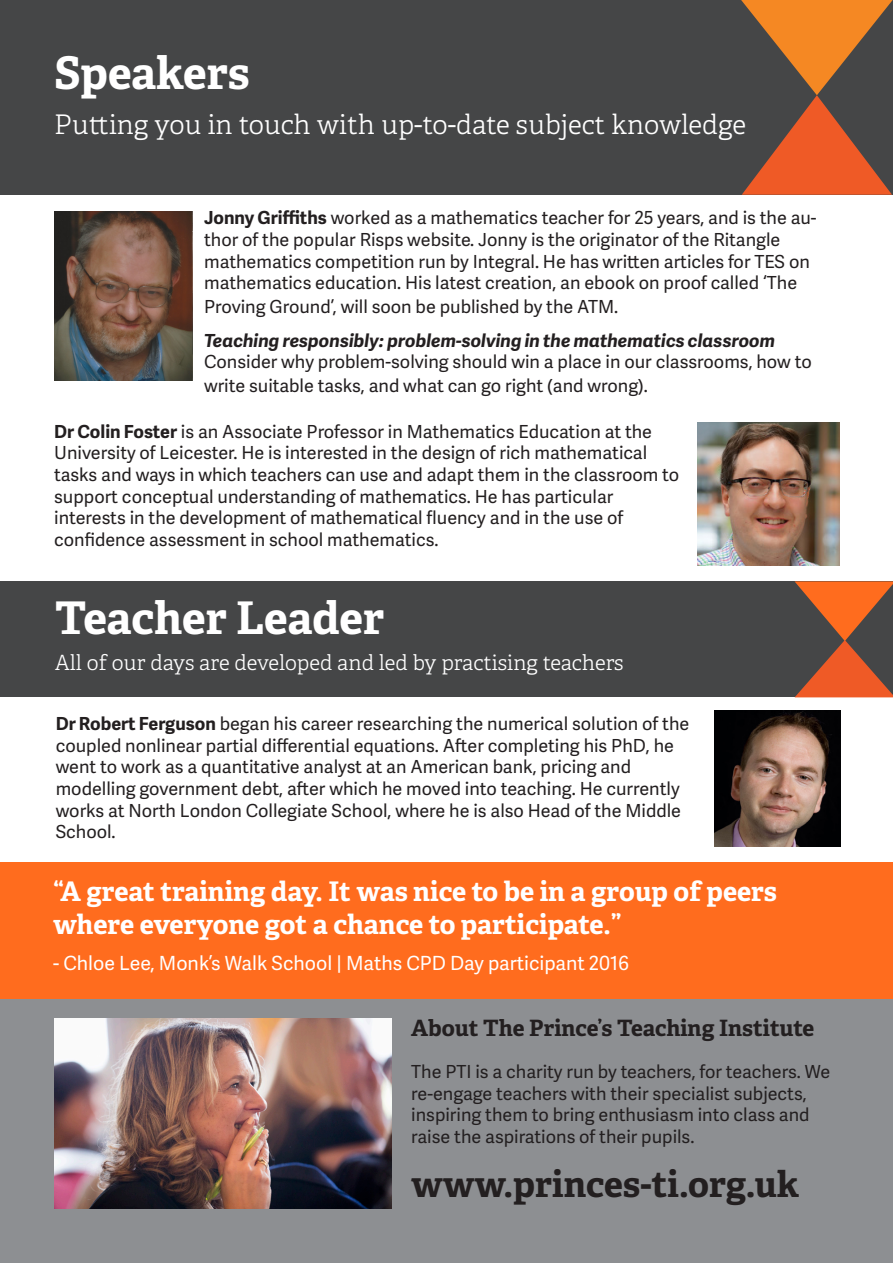
<style>
.page{position:relative;width:893px;height:1263px;background:#fff}
.page>*{position:absolute;margin:0;border:0;box-sizing:border-box;transform-origin:0 0}
.t1{font:700 45px "Adelle";letter-spacing:-.005em;color:#fff}
.t2{font:700 36px "Adelle";color:#231f20}
.t3{font:700 27px/32.4px "Adelle";color:#fff}
.t4{font:300 27px "Adelle";color:#fff}
.t5{font:700 22.5px "Adelle";color:#231f20}
.t6{font:300 21px "Adelle";color:#fff}
.t7{font:19.5px "Adelle Sans";color:#fff}
.t8{font:18px/21.6px "Adelle Sans";color:#231f20}
.t9{font:italic 700 18px "Adelle Sans";color:#231f20}
.s1{font-weight:700}
</style>
<div class="page">
<div style="left:0;top:0;width:893px;height:195px;background:#454647"></div>
<svg style="left:741px;top:0;width:152px;height:195px"></svg>
<div style="left:0;top:997px;width:893px;height:266px;background:#8d8f92"></div>
<div style="left:0;top:581px;width:893px;height:116px;background:#454647"></div>
<svg style="left:795px;top:581px;width:98px;height:116px"></svg>
<img style="left:54px;top:1018px;width:337px;height:191px">
<div style="left:0;top:862px;width:892px;height:136px;background:#ff6c1e"></div>
<img style="left:54px;top:212px;width:138px;height:169px">
<img style="left:715px;top:711px;width:125px;height:136px">
<img style="left:697px;top:422px;width:142px;height:143px">
<p class="t1" style="left:54px;top:40px;width:197px">Speakers</p>
<p class="t4" style="left:54px;top:105px;width:694px">Putting you in touch with up-to-date subject knowledge</p>
<p class="t8" style="left:204px;top:207px;width:614px"><span class="s1">Jonny Griffiths</span> worked as a mathematics teacher for 25 years, and is the au&shy;thor of the popular Risps website. Jonny is the originator of the Ritangle</p>
<p class="t8" style="left:204px;top:250px;width:607px">mathematics competition run by Integral. He has written articles for TES on mathematics education. His latest creation, an ebook on proof called ‘The</p>
<p class="t8" style="left:204px;top:295px;width:416px">Proving Ground’, will soon be published by the ATM.</p>
<p class="t9" style="left:204px;top:328px;width:573px">Teaching responsibly: problem-solving in the mathematics classroom</p>
<p class="t8" style="left:204px;top:350px;width:609px;line-height:23.4px">Consider why problem-solving should win a place in our classrooms, how to write suitable tasks, and what can go right (and wrong).</p>
<p class="t8" style="left:54px;top:420px;width:599px"><span class="s1">Dr Colin Foster</span> is an Associate Professor in Mathematics Education at the</p>
<p class="t8" style="left:54px;top:442px;width:627px">University of Leicester. He is interested in the design of rich mathematical tasks and ways in which teachers can use and adapt them in the classroom to support conceptual understanding of mathematics. He has particular</p>
<p class="t8" style="left:54px;top:506px;width:570px">interests in the development of mathematical fluency and in the use of</p>
<p class="t8" style="left:54px;top:528px;width:386px">confidence assessment in school mathematics.</p>
<p class="t1" style="left:55px;top:585px;width:331px">Teacher Leader</p>
<p class="t6" style="left:55px;top:647px;width:570px">All of our days are developed and led by practising teachers</p>
<p class="t8" style="left:56px;top:712px;width:635px"><span class="s1">Dr Robert Ferguson</span> began his career researching the numerical solution of the coupled nonlinear partial differential equations. After completing his PhD, he went to work as a quantitative analyst at an American bank, pricing and</p>
<p class="t8" style="left:56px;top:777px;width:627px;text-align:justify">modelling government debt, after which he moved into teaching. He currently works at North London Collegiate School, where he is also Head of the Middle School.</p>
<p class="t3" style="left:53px;top:874px;width:725px">“A great training day. It was nice to be in a group of peers where everyone got a chance to participate.”</p>
<p class="t7" style="left:53px;top:949px;width:578px">- Chloe Lee, Monk’s Walk School | Maths CPD Day participant 2016</p>
<p class="t5" style="left:411px;top:1011px;width:404px">About The Prince’s Teaching Institute</p>
<p class="t8" style="left:411px;top:1060px;width:421px">The PTI is a charity run by teachers, for teachers. We re-engage teachers with their specialist subjects,</p>
<p class="t8" style="left:411px;top:1103px;width:400px">inspiring them to bring enthusiasm into class and raise the aspirations of their pupils.</p>
<p class="t2" style="left:411px;top:1158px;width:389px">www.princes-ti.org.uk</p>
</div>
